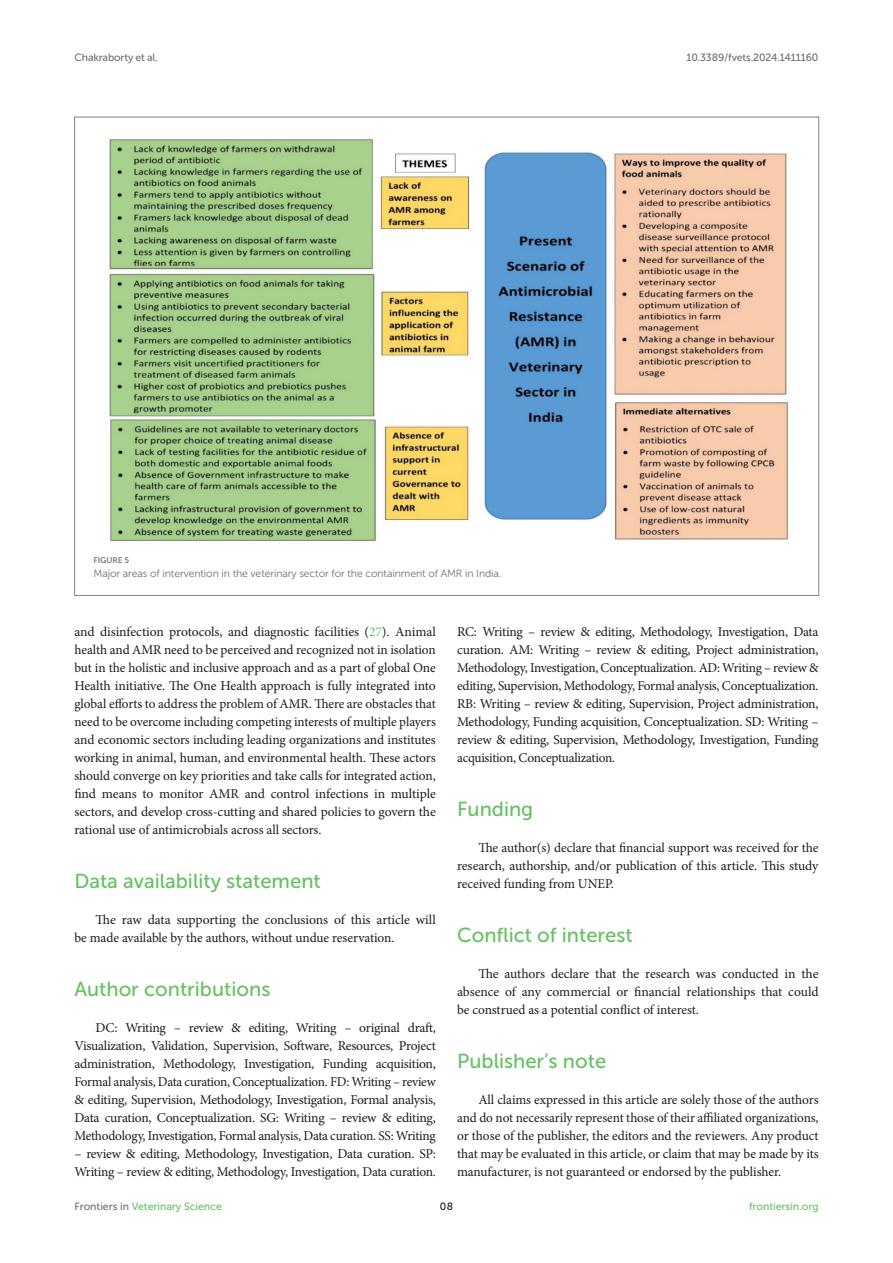
<style>
.page{position:relative;width:893px;height:1263px;background:#fff}
.page>*{position:absolute;margin:0;border:0;box-sizing:border-box;transform-origin:0 0}
.HEAD_1{font:20.25px "Museo Sans 500";color:#65c161}
.TEXT_FLUSH{font:13.5px/18px "Minion Pro";letter-spacing:-.015em;color:#1b1c1b;text-align:justify}
.TEXT{font:13.5px/18px "Minion Pro";letter-spacing:-.005em;color:#1b1c1b;text-align:justify}
.FIG_LEG{font:10.5px "Museo Sans 300";letter-spacing:-.01em;color:#706f70}
.t1{font:10.5px "Museo Sans 500";color:#65c161}
.t2{font:10.5px "Museo Sans 500";letter-spacing:-.015em;color:#706f70}
.t3{font:10.5px "Museo Sans 500";color:#1b1c1b}
.FIG_HD{font:8.25px "Museo Sans 700";letter-spacing:-.01em;color:#7e7f7f}
.s1{color:#65c161}
.s2{color:#706f70}
</style>
<div class="page">
<img style="left:109px;top:139px;width:680px;height:403px">
<p class="t2" style="left:74px;top:51px;width:85px">Chakraborty et al.</p>
<p class="t2" style="left:686px;top:51px;width:134px">10.3389/fvets.2024.1411160</p>
<p class="FIG_HD" style="left:94px;top:556px;width:37px">FIGURE 5</p>
<p class="FIG_LEG" style="left:94px;top:567px;width:409px">Major areas of intervention in the veterinary sector for the containment of AMR in India.</p>
<p class="TEXT" style="left:74px;top:623px;width:363px">and disinfection protocols, and diagnostic facilities (<span class="s1">27</span>). Animal health and AMR need to be perceived and recognized not in isolation but in the holistic and inclusive approach and as a part of global One Health initiative. The One Health approach is fully integrated into global efforts to address the problem of AMR. There are obstacles that need to be overcome including competing interests of multiple players and economic sectors including leading organizations and institutes working in animal, human, and environmental health. These actors should converge on key priorities and take calls for integrated action, find means to monitor AMR and control infections in multiple sectors, and develop cross-cutting and shared policies to govern the rational use of antimicrobials across all sectors.</p>
<p class="HEAD_1" style="left:74px;top:870px;width:248px">Data availability statement</p>
<p class="TEXT_FLUSH" style="left:74px;top:911px;width:363px;text-indent:21px">The raw data supporting the conclusions of this article will be made available by the authors, without undue reservation.</p>
<p class="HEAD_1" style="left:74px;top:978px;width:197px">Author contributions</p>
<p class="TEXT_FLUSH" style="left:74px;top:1019px;width:363px;text-indent:21px">DC: Writing – review &amp; editing, Writing – original draft, Visualization, Validation, Supervision, Software, Resources, Project administration, Methodology, Investigation, Funding acquisition, Formal analysis, Data curation, Conceptualization. FD: Writing – review &amp; editing, Supervision, Methodology, Investigation, Formal analysis, Data curation, Conceptualization. SG: Writing – review &amp; editing, Methodology, Investigation, Formal analysis, Data curation. SS: Writing</p>
<p class="TEXT_FLUSH" style="left:74px;top:1145px;width:363px">– review &amp; editing, Methodology, Investigation, Data curation. SP:<br>Writing – review &amp; editing, Methodology, Investigation, Data curation.</p>
<p class="TEXT_FLUSH" style="left:457px;top:623px;width:363px">RC: Writing – review &amp; editing, Methodology, Investigation, Data curation. AM: Writing – review &amp; editing, Project administration, Methodology, Investigation, Conceptualization. AD: Writing – review &amp; editing, Supervision, Methodology, Formal analysis, Conceptualization.<br>RB: Writing – review &amp; editing, Supervision, Project administration, Methodology, Funding acquisition, Conceptualization. SD: Writing – review &amp; editing, Supervision, Methodology, Investigation, Funding acquisition, Conceptualization.</p>
<p class="HEAD_1" style="left:457px;top:798px;width:78px">Funding</p>
<p class="TEXT_FLUSH" style="left:457px;top:839px;width:363px;text-indent:21px">The author(s) declare that financial support was received for the research, authorship, and/or publication of this article. This study received funding from UNEP.</p>
<p class="HEAD_1" style="left:457px;top:924px;width:177px">Conflict of interest</p>
<p class="TEXT_FLUSH" style="left:457px;top:965px;width:363px;text-indent:21px">The authors declare that the research was conducted in the absence of any commercial or financial relationships that could be construed as a potential conflict of interest.</p>
<p class="HEAD_1" style="left:457px;top:1050px;width:151px">Publisher’s note</p>
<p class="TEXT_FLUSH" style="left:457px;top:1091px;width:363px;text-indent:21px">All claims expressed in this article are solely those of the authors and do not necessarily represent those of their affiliated organizations, or those of the publisher, the editors and the reviewers. Any product that may be evaluated in this article, or claim that may be made by its manufacturer, is not guaranteed or endorsed by the publisher.</p>
<p class="t1" style="left:74px;top:1200px;width:149px"><span class="s2">Frontiers in</span> Veterinary Science</p>
<p class="t3" style="left:440px;top:1200px;width:15px">08</p>
<p class="t1" style="left:749px;top:1200px;width:71px">frontiersin.org</p>
</div>
